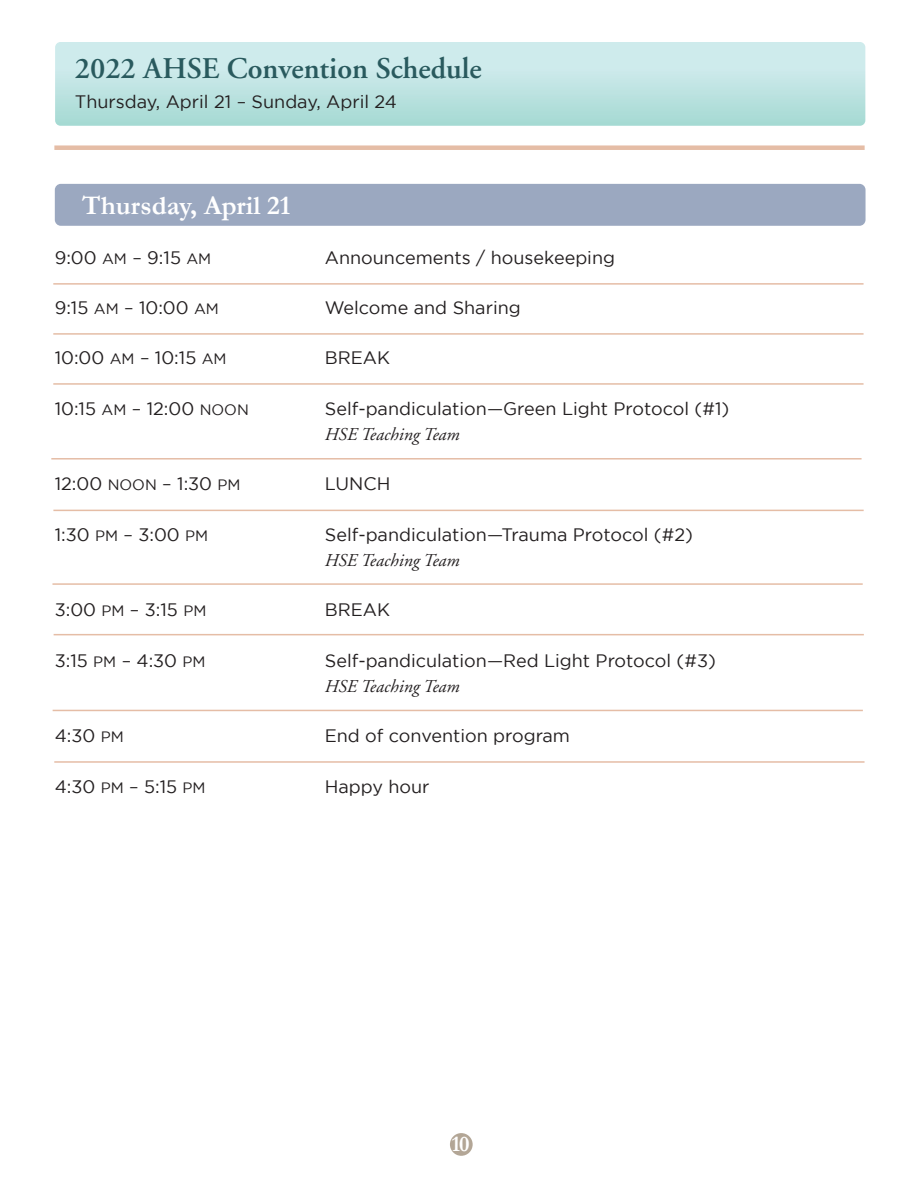
<style>
.page{position:relative;width:918px;height:1188px;background:#fff}
.page>*{position:absolute;margin:0;border:0;box-sizing:border-box;transform-origin:0 0}
.t1{font:600 30px "Adobe Garamond";color:#295a5e}
.t2{font:700 27px "Garamond";color:#fff}
.t3{font:700 22.35px "Garamond";color:#fff}
.t4{font:18px "Gotham";color:#231f20}
.t5{font:italic 18px "Adobe Garamond";color:#231f20}
.s1{font-size:15px}
</style>
<div class="page">
<svg style="left:55px;top:42px;width:810px;height:84px;background:#bfe4e3"></svg>
<div style="left:54px;top:145px;width:810px;height:5px;background:#e5bda6"></div>
<div style="left:55px;top:184px;width:810px;height:42px;background:#9ba8c0;border-radius:6px"></div>
<hr style="left:53px;top:283px;width:810px;height:2px;background:#e5bda6">
<hr style="left:53px;top:383px;width:810px;height:2px;background:#e5bda6">
<hr style="left:51px;top:458px;width:810px;height:2px;background:#e5bda6">
<hr style="left:53px;top:510px;width:810px;height:1px;background:#e5bda6">
<hr style="left:53px;top:333px;width:810px;height:2px;background:#e5bda6">
<hr style="left:52px;top:583px;width:810px;height:2px;background:#e5bda6">
<hr style="left:54px;top:634px;width:810px;height:1px;background:#e5bda6">
<hr style="left:54px;top:761px;width:810px;height:2px;background:#e5bda6">
<hr style="left:53px;top:710px;width:810px;height:1px;background:#e5bda6">
<div style="left:450px;top:1133px;width:23px;height:23px;background:#b3a696;border-radius:50%"></div>
<h1 class="t1" style="left:75px;top:52px;width:408px">2022 AHSE Convention Schedule</h1>
<p class="t4" style="left:75px;top:91px;width:323px">Thursday, April 21 – Sunday, April 24</p>
<h2 class="t2" style="left:82px;top:187px;width:210px">Thursday, April 21</h2>
<p class="t4" style="left:55px;top:247px;width:158px">9:00 <span class="s1">AM</span> – 9:15 <span class="s1">AM</span></p>
<p class="t4" style="left:325px;top:247px;width:292px">Announcements / housekeeping</p>
<p class="t4" style="left:55px;top:298px;width:166px">9:15 <span class="s1">AM</span> – 10:00 <span class="s1">AM</span></p>
<p class="t4" style="left:325px;top:298px;width:197px">Welcome and Sharing</p>
<p class="t4" style="left:55px;top:348px;width:173px">10:00 <span class="s1">AM</span> – 10:15 <span class="s1">AM</span></p>
<p class="t4" style="left:325px;top:348px;width:67px">BREAK</p>
<p class="t4" style="left:55px;top:398px;width:196px">10:15 <span class="s1">AM</span> – 12:00 <span class="s1">NOON</span></p>
<p class="t4" style="left:325px;top:398px;width:406px">Self-pandiculation—Green Light Protocol (#1)</p>
<p class="t5" style="left:325px;top:425px;width:136px">HSE Teaching Team</p>
<p class="t4" style="left:55px;top:474px;width:187px">12:00 <span class="s1">NOON</span> – 1:30 <span class="s1">PM</span></p>
<p class="t4" style="left:325px;top:474px;width:67px">LUNCH</p>
<p class="t4" style="left:55px;top:524px;width:155px">1:30 <span class="s1">PM</span> – 3:00 <span class="s1">PM</span></p>
<p class="t4" style="left:325px;top:524px;width:370px">Self-pandiculation—Trauma Protocol (#2)</p>
<p class="t5" style="left:325px;top:551px;width:136px">HSE Teaching Team</p>
<p class="t4" style="left:55px;top:600px;width:153px">3:00 <span class="s1">PM</span> – 3:15 <span class="s1">PM</span></p>
<p class="t4" style="left:325px;top:600px;width:67px">BREAK</p>
<p class="t4" style="left:55px;top:650px;width:152px">3:15 <span class="s1">PM</span> – 4:30 <span class="s1">PM</span></p>
<p class="t4" style="left:325px;top:650px;width:392px">Self-pandiculation—Red Light Protocol (#3)</p>
<p class="t5" style="left:325px;top:677px;width:136px">HSE Teaching Team</p>
<p class="t4" style="left:55px;top:726px;width:71px">4:30 <span class="s1">PM</span></p>
<p class="t4" style="left:325px;top:726px;width:247px">End of convention program</p>
<p class="t4" style="left:55px;top:776px;width:152px">4:30 <span class="s1">PM</span> – 5:15 <span class="s1">PM</span></p>
<p class="t4" style="left:325px;top:776px;width:106px">Happy hour</p>
<p class="t3" style="left:451px;top:1129px;width:20px">10</p>
</div>
